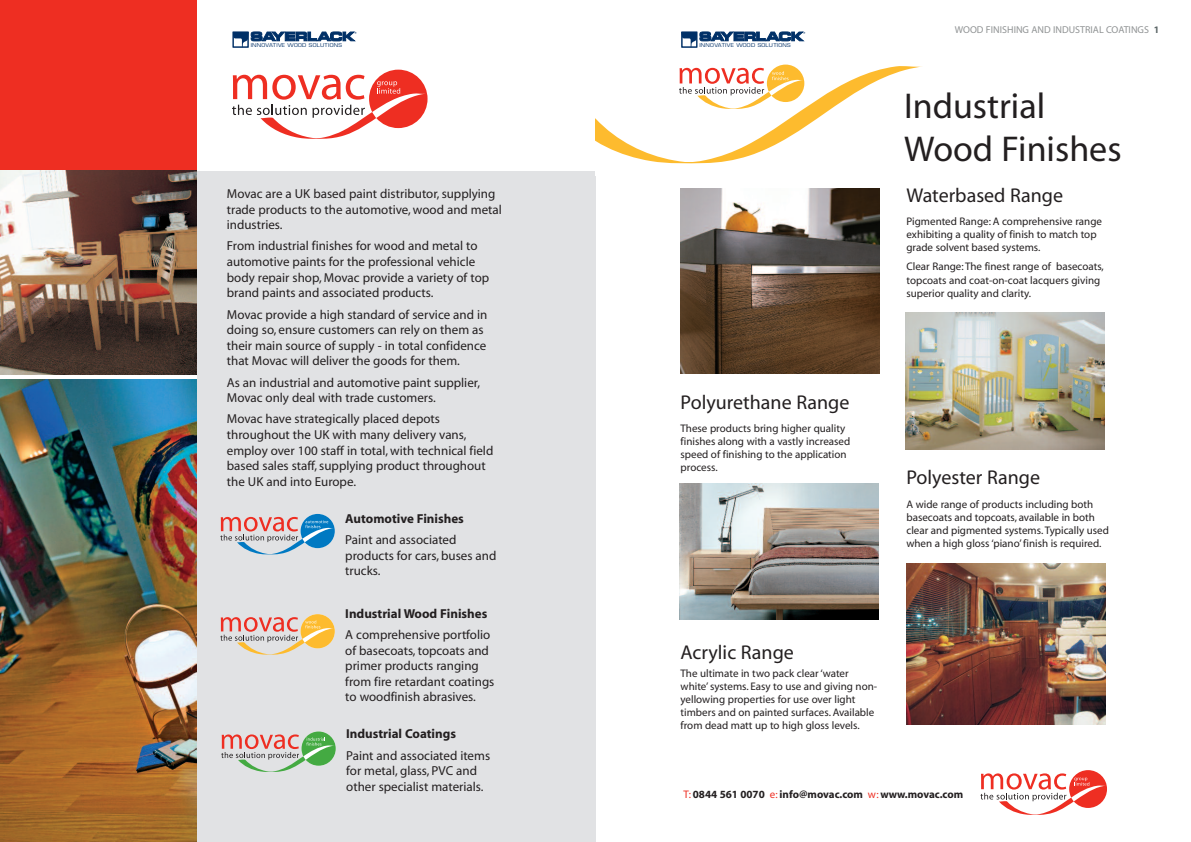
<style>
.page{position:relative;width:1191px;height:842px;background:#fff}
.page>*{position:absolute;margin:0;border:0;box-sizing:border-box;transform-origin:0 0}
.t1{font:36px/43.2px "Myriad";color:#231f20}
.t2{font:20px "Myriad";color:#231f20}
.t3{font:13px/15.6px "Myriad";color:#231f20}
.t4{font:700 13px "Myriad";color:#231f20}
.t5{font:11px/13.2px "Myriad";color:#231f20}
.t6{font:700 11px "Myriad";color:#231f20}
.t7{font:10px "Myriad";color:#909394}
.t8{font:5.1px "Eurostile";letter-spacing:.05em;color:#003067;scale:1.1 1}
.s1{font-weight:700;color:#5c6667}
.s2{font-weight:400;color:#ee2e22}
</style>
<div class="page">
<div style="left:197px;top:171px;width:398px;height:671px;background:#e1e2e4"></div>
<div style="left:0;top:0;width:197px;height:275px;background:#ee2e22"></div>
<img style="left:906px;top:564px;width:199px;height:160px">
<img style="left:0;top:380px;width:196px;height:462px">
<img style="left:0;top:170px;width:196px;height:204px">
<img style="left:680px;top:188px;width:199px;height:185px">
<img style="left:679px;top:483px;width:199px;height:137px">
<img style="left:906px;top:313px;width:198px;height:137px">
<svg style="left:232px;top:70px;width:195px;height:69px"></svg>
<svg style="left:596px;top:65px;width:326px;height:99px"></svg>
<svg style="left:221px;top:731px;width:115px;height:41px"></svg>
<svg style="left:220px;top:614px;width:115px;height:41px"></svg>
<svg style="left:220px;top:514px;width:115px;height:40px"></svg>
<svg style="left:233px;top:32px;width:123px;height:15px"></svg>
<div style="left:681px;top:32px;width:16px;height:15px;border:1px solid #003067"></div>
<svg style="left:682px;top:32px;width:123px;height:15px"></svg>
<svg style="left:980px;top:770px;width:127px;height:45px"></svg>
<p class="t8" style="left:251px;top:43px;width:84px">INNOVATIVE WOOD SOLUTIONS</p>
<p class="t8" style="left:699px;top:43px;width:84px">INNOVATIVE WOOD SOLUTIONS</p>
<p class="t7" style="left:954px;top:26px;width:206px">WOOD FINISHING AND INDUSTRIAL COATINGS <span class="s1">1</span></p>
<h1 class="t1" style="left:904px;top:87px;width:219px">Industrial<br>Wood Finishes</h1>
<p class="t3" style="left:227px;top:187px;width:276px">Movac are a UK based paint distributor, supplying trade products to the automotive, wood and metal industries.</p>
<p class="t3" style="left:227px;top:239px;width:264px">From industrial finishes for wood and metal to automotive paints for the professional vehicle body repair shop, Movac provide a variety of top brand paints and associated products.</p>
<p class="t3" style="left:227px;top:307px;width:262px">Movac provide a high standard of service and in doing so, ensure customers can rely on them as their main source of supply - in total confidence that Movac will deliver the goods for them.</p>
<p class="t3" style="left:227px;top:376px;width:255px">As an industrial and automotive paint supplier,<br>Movac only deal with trade customers.</p>
<p class="t3" style="left:227px;top:412px;width:268px">Movac have strategically placed depots throughout the UK with many delivery vans, employ over 100 staff in total, with technical field based sales staff, supplying product throughout the UK and into Europe.</p>
<p class="t4" style="left:345px;top:513px;width:120px">Automotive Finishes</p>
<p class="t3" style="left:345px;top:533px;width:153px">Paint and associated products for cars, buses and trucks.</p>
<p class="t4" style="left:345px;top:608px;width:144px">Industrial Wood Finishes</p>
<p class="t3" style="left:345px;top:628px;width:151px">A comprehensive portfolio of basecoats, topcoats and primer products ranging from fire retardant coatings to woodfinish abrasives.</p>
<p class="t4" style="left:346px;top:729px;width:111px">Industrial Coatings</p>
<p class="t3" style="left:346px;top:748px;width:145px">Paint and associated items for metal, glass, PVC and other specialist materials.</p>
<h2 class="t2" style="left:680px;top:394px;width:170px">Polyurethane Range</h2>
<p class="t5" style="left:680px;top:422px;width:171px">These products bring higher quality finishes along with a vastly increased speed of finishing to the application process.</p>
<h2 class="t2" style="left:906px;top:188px;width:158px">Waterbased Range</h2>
<p class="t5" style="left:906px;top:216px;width:197px">Pigmented Range: A comprehensive range exhibiting a quality of finish to match top grade solvent based systems.</p>
<p class="t5" style="left:906px;top:261px;width:199px">Clear Range: The finest range of basecoats, topcoats and coat-on-coat lacquers giving superior quality and clarity.</p>
<h2 class="t2" style="left:906px;top:470px;width:135px">Polyester Range</h2>
<p class="t5" style="left:906px;top:498px;width:204px">A wide range of products including both basecoats and topcoats, available in both clear and pigmented systems.Typically used when a high gloss‘piano’ finish is required.</p>
<h2 class="t2" style="left:680px;top:645px;width:115px">Acrylic Range</h2>
<p class="t5" style="left:680px;top:667px;width:198px">The ultimate in two pack clear‘water white’systems. Easy to use and giving non&shy;yellowing properties for use over light timbers and on painted surfaces. Available from dead matt up to high gloss levels.</p>
<p class="t6" style="left:683px;top:790px;width:281px"><span class="s2">T:</span> 0844 561 0070 <span class="s2">e:</span> info@movac.com <span class="s2">w:</span> www.movac.com</p>
</div>
